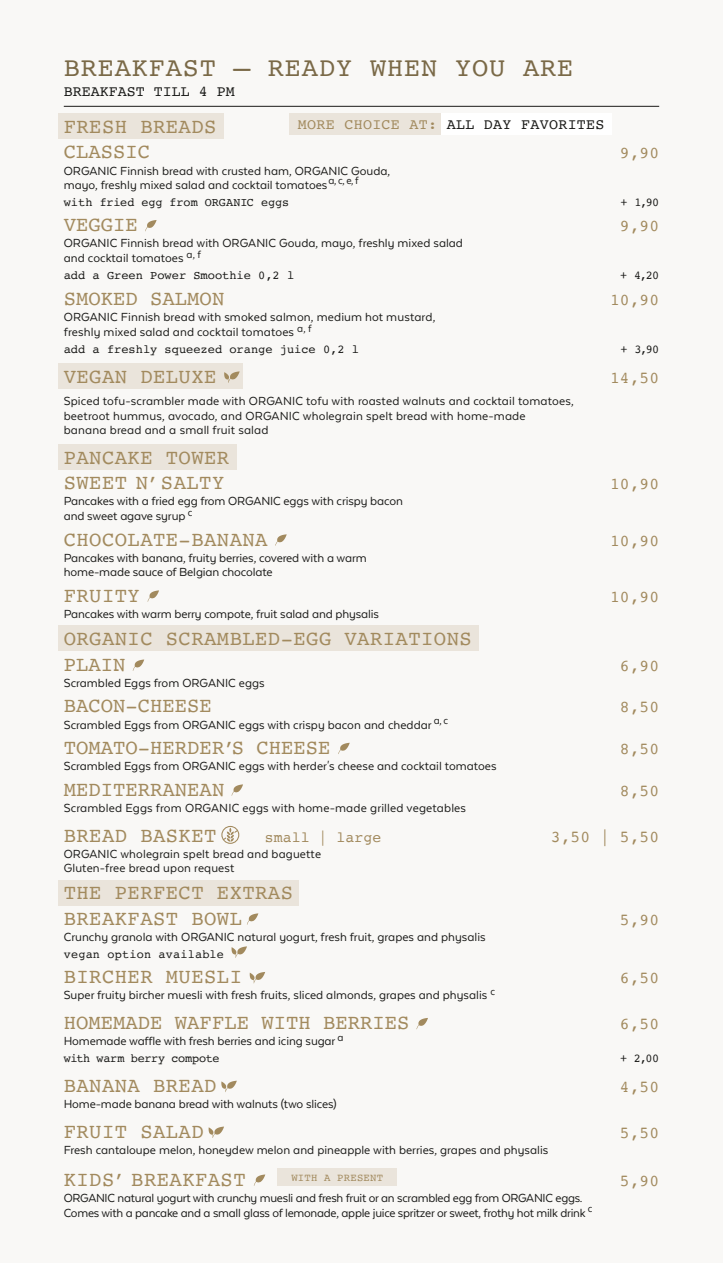
<style>
.page{position:relative;width:723px;height:1263px;background:#f9f8f6}
.page>*{position:absolute;margin:0;border:0;box-sizing:border-box;transform-origin:0 0}
.t1{font:27px "Courier";letter-spacing:.03em;color:#7a6947}
.t2{font:21px/25.5px "Courier";letter-spacing:.02em;color:#a28a5e}
.t3{font:21px "Courier";color:#a28a5e}
.t4{font:16.5px "Courier";letter-spacing:.01em;color:#a28a5e}
.t5{font:15px "Courier";letter-spacing:.02em;color:#1a1a18}
.t6{font:15px "Courier";color:#1a1a18}
.t7{font:15px "Courier";letter-spacing:.01em;color:#a28a5e}
.t8{font:13.5px/14.2px "Texta Alt";color:#1a1a18}
.t9{font:13.5px/15px "Texta Alt";letter-spacing:-.02em;color:#1a1a18}
.t10{font:12px "Courier";color:#1a1a18}
.t11{font:12px "Courier";letter-spacing:.02em;color:#1a1a18}
.t12{font:12px "Courier";letter-spacing:-.025em;color:#1a1a18}
.t13{font:10.8px "Courier";letter-spacing:.02em;color:#a28a5e}
.s1{color:#a28a5e}
</style>
<div class="page">
<hr style="left:64px;top:106px;width:595px;height:1px;background:#1a1a18">
<div style="left:58px;top:444px;width:179px;height:26px;background:#eae4db"></div>
<svg style="left:275px;top:534px;width:12px;height:12px"></svg>
<svg style="left:148px;top:590px;width:11px;height:12px"></svg>
<div style="left:58px;top:364px;width:185px;height:25px;background:#eae4db"></div>
<div style="left:58px;top:114px;width:166px;height:25px;background:#eae4db"></div>
<svg style="left:145px;top:220px;width:12px;height:11px"></svg>
<svg style="left:224px;top:371px;width:16px;height:12px"></svg>
<div style="left:58px;top:625px;width:421px;height:26px;background:#eae4db"></div>
<svg style="left:133px;top:659px;width:11px;height:12px"></svg>
<svg style="left:338px;top:743px;width:12px;height:11px"></svg>
<svg style="left:232px;top:784px;width:11px;height:12px"></svg>
<svg style="left:221px;top:826px;width:18px;height:18px"></svg>
<svg style="left:254px;top:1174px;width:11px;height:12px"></svg>
<div style="left:278px;top:1169px;width:119px;height:17px;background:#eae4db"></div>
<svg style="left:247px;top:913px;width:11px;height:12px"></svg>
<svg style="left:232px;top:946px;width:15px;height:12px"></svg>
<svg style="left:250px;top:972px;width:15px;height:11px"></svg>
<svg style="left:416px;top:1018px;width:12px;height:11px"></svg>
<svg style="left:221px;top:1081px;width:16px;height:11px"></svg>
<svg style="left:209px;top:1126px;width:15px;height:12px"></svg>
<div style="left:58px;top:880px;width:241px;height:25px;background:#eae4db"></div>
<div style="left:289px;top:114px;width:152px;height:21px;background:#eae4db"></div>
<div style="left:441px;top:114px;width:170px;height:21px;background:#fff"></div>
<h1 class="t1" style="left:64px;top:46px;width:511px">BREAKFAST – READY WHEN YOU ARE</h1>
<p class="t6" style="left:64px;top:80px;width:173px">BREAKFAST TILL 4 PM</p>
<h2 class="t2" style="left:64px;top:113px;width:154px">FRESH BREADS<br>CLASSIC</h2>
<p class="t5" style="left:298px;top:112px;width:308px"><span class="s1">MORE CHOICE AT:</span> ALL DAY FAVORITES</p>
<p class="t4" style="left:620px;top:140px;width:41px">9,90</p>
<p class="t8" style="left:64px;top:163px;width:328px">ORGANIC Finnish bread with crusted ham, ORGANIC Gouda, mayo, freshly mixed salad and cocktail tomatoes <sup>a,</sup> <sup>c,</sup> <sup>e,</sup> <sup>f</sup></p>
<p class="t10" style="left:64px;top:193px;width:227px">with fried egg from ORGANIC eggs</p>
<p class="t10" style="left:620px;top:193px;width:40px">+ 1,90</p>
<h2 class="t2" style="left:64px;top:211px;width:76px">VEGGIE</h2>
<p class="t4" style="left:620px;top:213px;width:41px">9,90</p>
<p class="t8" style="left:64px;top:236px;width:401px;line-height:15px">ORGANIC Finnish bread with ORGANIC Gouda, mayo, freshly mixed salad and cocktail tomatoes <sup>a,</sup> <sup>f</sup></p>
<p class="t10" style="left:64px;top:266px;width:232px">add a Green Power Smoothie 0,2 l</p>
<p class="t10" style="left:620px;top:266px;width:41px">+ 4,20</p>
<h2 class="t3" style="left:64px;top:282px;width:162px">SMOKED SALMON</h2>
<p class="t4" style="left:610px;top:287px;width:51px">10,90</p>
<p class="t8" style="left:64px;top:309px;width:373px;line-height:15px">ORGANIC Finnish bread with smoked salmon, medium hot mustard, freshly mixed salad and cocktail tomatoes <sup>a,</sup> <sup>f</sup></p>
<p class="t10" style="left:64px;top:340px;width:297px">add a freshly squeezed orange juice 0,2 l</p>
<p class="t10" style="left:620px;top:340px;width:40px">+ 3,90</p>
<h2 class="t2" style="left:64px;top:363px;width:154px">VEGAN DELUXE</h2>
<p class="t4" style="left:610px;top:365px;width:51px">14,50</p>
<p class="t8" style="left:64px;top:394px;width:511px">Spiced tofu-scrambler made with ORGANIC tofu with roasted walnuts and cocktail tomatoes, beetroot hummus, avocado, and ORGANIC wholegrain spelt bread with home-made<br>banana bread and a small fruit salad</p>
<h2 class="t2" style="left:64px;top:444px;width:167px">PANCAKE TOWER<br>SWEET N’ SALTY</h2>
<p class="t4" style="left:610px;top:471px;width:51px">10,90</p>
<p class="t8" style="left:64px;top:493px;width:341px;line-height:15px">Pancakes with a fried egg from ORGANIC eggs with crispy bacon and sweet agave syrup <sup>c</sup></p>
<h2 class="t2" style="left:64px;top:526px;width:205px">CHOCOLATE-BANANA</h2>
<p class="t4" style="left:610px;top:528px;width:51px">10,90</p>
<p class="t8" style="left:64px;top:550px;width:304px">Pancakes with banana, fruity berries, covered with a warm home-made sauce of Belgian chocolate</p>
<h2 class="t2" style="left:64px;top:582px;width:78px">FRUITY</h2>
<p class="t4" style="left:610px;top:584px;width:51px">10,90</p>
<p class="t8" style="left:64px;top:606px;width:317px">Pancakes with warm berry compote, fruit salad and physalis</p>
<h2 class="t2" style="left:64px;top:625px;width:409px">ORGANIC SCRAMBLED-EGG VARIATIONS<br>PLAIN</h2>
<p class="t4" style="left:620px;top:653px;width:41px">6,90</p>
<p class="t8" style="left:64px;top:676px;width:202px">Scrambled Eggs from ORGANIC eggs</p>
<h2 class="t3" style="left:64px;top:690px;width:150px">BACON-CHEESE</h2>
<p class="t4" style="left:620px;top:694px;width:41px">8,50</p>
<p class="t8" style="left:64px;top:717px;width:386px">Scrambled Eggs from ORGANIC eggs with crispy bacon and cheddar <sup>a,</sup> <sup>c</sup></p>
<h2 class="t3" style="left:64px;top:731px;width:268px">TOMATO-HERDER’S CHEESE</h2>
<p class="t4" style="left:620px;top:736px;width:41px">8,50</p>
<p class="t8" style="left:64px;top:759px;width:434px">Scrambled Eggs from ORGANIC eggs with herder's cheese and cocktail tomatoes</p>
<h2 class="t3" style="left:64px;top:773px;width:162px">MEDITERRANEAN</h2>
<p class="t4" style="left:620px;top:778px;width:41px">8,50</p>
<p class="t8" style="left:64px;top:800px;width:404px">Scrambled Eggs from ORGANIC eggs with home-made grilled vegetables</p>
<h2 class="t2" style="left:64px;top:822px;width:154px">BREAD BASKET</h2>
<p class="t7" style="left:265px;top:825px;width:118px">small | large</p>
<p class="t4" style="left:551px;top:824px;width:110px">3,50 | 5,50</p>
<p class="t8" style="left:64px;top:846px;width:259px">ORGANIC wholegrain spelt bread and baguette<br>Gluten-free bread upon request</p>
<h2 class="t2" style="left:64px;top:879px;width:231px">THE PERFECT EXTRAS</h2>
<h2 class="t2" style="left:64px;top:905px;width:180px">BREAKFAST BOWL</h2>
<p class="t4" style="left:620px;top:907px;width:41px">5,90</p>
<p class="t8" style="left:64px;top:929px;width:423px">Crunchy granola with ORGANIC natural yogurt, fresh fruit, grapes and physalis</p>
<p class="t11" style="left:64px;top:945px;width:162px">vegan option available</p>
<h2 class="t2" style="left:64px;top:963px;width:180px">BIRCHER MUESLI</h2>
<p class="t4" style="left:620px;top:965px;width:41px">6,50</p>
<p class="t8" style="left:64px;top:988px;width:433px">Super fruity bircher muesli with fresh fruits, sliced almonds, grapes and physalis <sup>c</sup></p>
<h2 class="t3" style="left:64px;top:1006px;width:347px">HOMEMADE WAFFLE WITH BERRIES</h2>
<p class="t4" style="left:620px;top:1011px;width:41px">6,50</p>
<p class="t8" style="left:64px;top:1034px;width:281px">Homemade waffle with fresh berries and icing sugar <sup>a</sup></p>
<p class="t12" style="left:64px;top:1049px;width:157px">with warm berry compote</p>
<p class="t10" style="left:620px;top:1049px;width:41px">+ 2,00</p>
<h2 class="t2" style="left:64px;top:1072px;width:154px">BANANA BREAD</h2>
<p class="t4" style="left:620px;top:1074px;width:41px">4,50</p>
<p class="t8" style="left:64px;top:1097px;width:274px">Home-made banana bread with walnuts (two slices)</p>
<h2 class="t2" style="left:64px;top:1118px;width:141px">FRUIT SALAD</h2>
<p class="t4" style="left:620px;top:1120px;width:41px">5,50</p>
<p class="t8" style="left:64px;top:1143px;width:486px">Fresh cantaloupe melon, honeydew melon and pineapple with berries, grapes and physalis</p>
<h2 class="t2" style="left:64px;top:1166px;width:183px">KIDS’ BREAKFAST</h2>
<p class="t13" style="left:291px;top:1169px;width:93px">WITH A PRESENT</p>
<p class="t4" style="left:620px;top:1168px;width:41px">5,90</p>
<p class="t9" style="left:64px;top:1190px;width:530px">ORGANIC natural yogurt with crunchy muesli and fresh fruit or an scrambled egg from ORGANIC eggs.<br>Comes with a pancake and a small glass of lemonade, apple juice spritzer or sweet, frothy hot milk drink <sup>c</sup></p>
</div>
